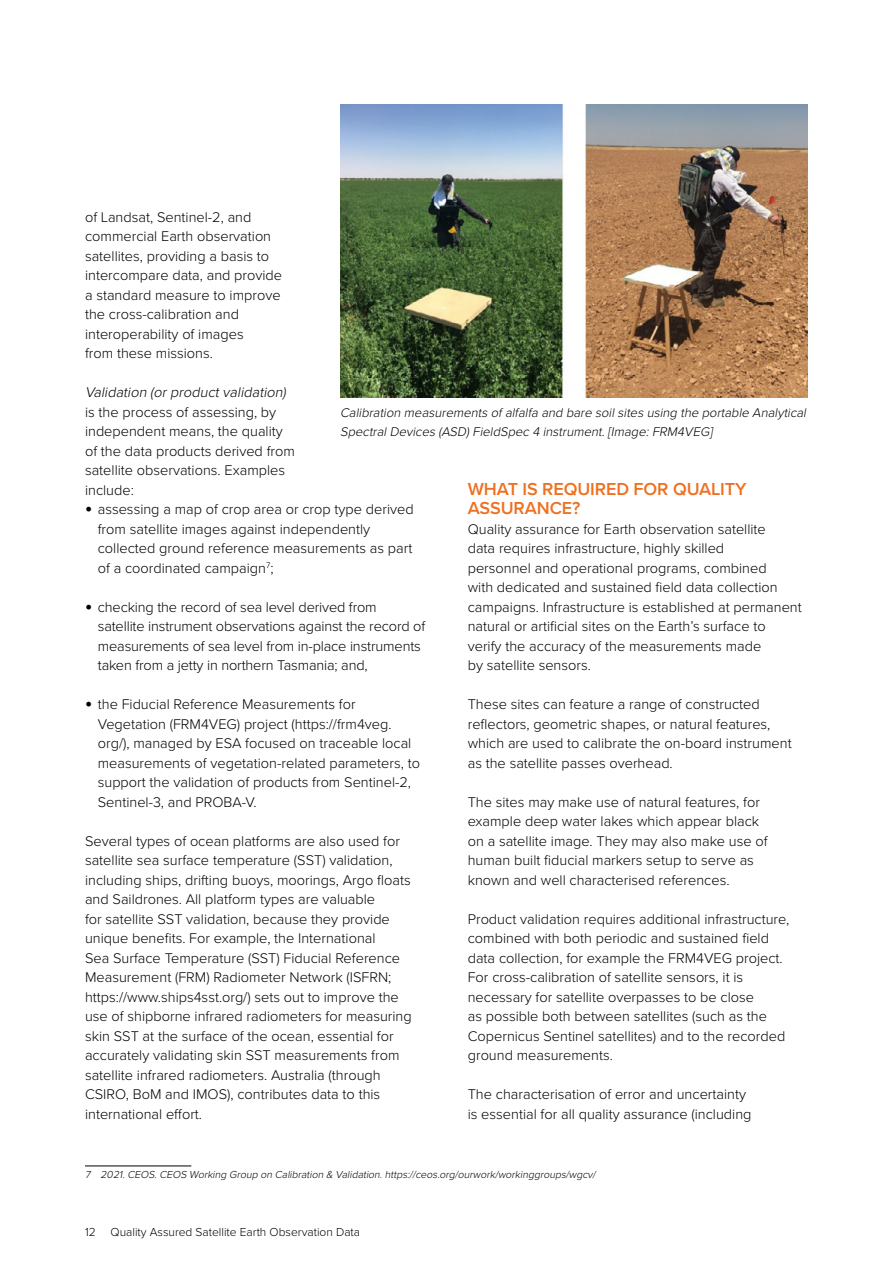
<style>
.page{position:relative;width:893px;height:1263px;background:#fff}
.page>*{position:absolute;margin:0;border:0;box-sizing:border-box;transform-origin:0 0}
.t1{font:600 18px/19.5px "Proxima Nova";letter-spacing:-.005em;color:#ef7020}
.t2{font:300 14.55px/19.5px "Proxima Nova";color:#000}
.t3{font:italic 300 14.55px "Proxima Nova";color:#000}
.t4{font:italic 300 13.05px/19.5px "Proxima Nova";color:#000}
.t5{font:300 12px "Proxima Nova";color:#000}
.t6{font:italic 300 10.5px "Proxima Nova";color:#000}
.s1{font-family:"Gill Sans";font-weight:700}
</style>
<div class="page">
<hr style="left:85px;top:1166px;width:106px;height:1px;background:#000">
<img style="left:340px;top:105px;width:468px;height:292px">
<p class="t2" style="left:85px;top:206px;width:199px">of Landsat, Sentinel-2, and commercial Earth observation satellites, providing a basis to intercompare data, and provide a standard measure to improve the cross-calibration and interoperability of images<br>from these missions.</p>
<p class="t3" style="left:85px;top:381px;width:206px">Validation (orproductvalidation)</p>
<p class="t2" style="left:85px;top:401px;width:211px">is the process of assessing, by independent means, the quality of the data products derived from satellite observations. Examples include:</p>
<p class="t2" style="left:98px;top:499px;width:317px;text-indent:-13px"><span class="s1">•</span> assessing a map of crop area or crop type derived from satellite images against independently collected ground reference measurements as part of a coordinated campaign<sup>7</sup>;</p>
<p class="t2" style="left:98px;top:596px;width:329px;text-indent:-13px"><span class="s1">•</span> checking the record of sea level derived from satellite instrument observations against the record of measurements of sea level from in-place instruments taken from a jetty in northern Tasmania; and,</p>
<p class="t2" style="left:98px;top:694px;width:324px;text-indent:-13px"><span class="s1">•</span> the Fiducial Reference Measurements for Vegetation (FRM4VEG) project (https://frm4veg. org/), managed by ESA focused on traceable local measurements of vegetation-related parameters, to support the validation of products from Sentinel-2, Sentinel-3, and PROBA-V.</p>
<p class="t2" style="left:85px;top:830px;width:328px">Several types of ocean platforms are also used for satellite sea surface temperature (SST) validation, including ships, drifting buoys, moorings, Argo floats and Saildrones. All platform types are valuable<br>for satellite SST validation, because they provide unique benefits. For example, the International<br>Sea Surface Temperature (SST) Fiducial Reference Measurement (FRM) Radiometer Network (ISFRN; https://www.ships4sst.org/) sets out to improve the use of shipborne infrared radiometers for measuring skin SST at the surface of the ocean, essential for accurately validating skin SST measurements from satellite infrared radiometers. Australia (through CSIRO, BoM and IMOS), contributes data to this international effort.</p>
<p class="t4" style="left:340px;top:402px;width:471px">Calibration measurements ofalfalfa and bare soilsites using the portable Analytical<br>SpectralDevices (ASD)FieldSpec 4 instrument.[Image:FRM4VEG]</p>
<p class="t1" style="left:468px;top:478px;width:280px">WHAT IS REQUIRED FOR QUALITY<br>ASSURANCE?</p>
<p class="t2" style="left:468px;top:518px;width:335px">Quality assurance for Earth observation satellite<br>data requires infrastructure, highly skilled<br>personnel and operational programs, combined<br>with dedicated and sustained field data collection campaigns. Infrastructure is established at permanent natural or artificial sites on the Earth’s surface to verify the accuracy of the measurements made<br>by satellite sensors.</p>
<p class="t2" style="left:468px;top:694px;width:325px">These sites can feature a range of constructed reflectors, geometric shapes, or natural features, which are used to calibrate the on-board instrument as the satellite passes overhead.</p>
<p class="t2" style="left:468px;top:791px;width:301px">The sites may make use of natural features, for example deep water lakes which appear black on a satellite image. They may also make use of human built fiducial markers setup to serve as known and well characterised references.</p>
<p class="t2" style="left:468px;top:908px;width:323px">Product validation requires additional infrastructure, combined with both periodic and sustained field data collection, for example the FRM4VEG project.<br>For cross-calibration of satellite sensors, it is necessary for satellite overpasses to be close<br>as possible both between satellites (such as the Copernicus Sentinel satellites) and to the recorded ground measurements.</p>
<p class="t2" style="left:468px;top:1084px;width:285px">The characterisation of error and uncertainty is essential for all quality assurance (including</p>
<p class="t6" style="left:85px;top:1166px;width:515px">7 2021.CEOS.CEOS Working Group on Calibration &amp; Validation.https://ceos.org/ourwork/workinggroups/wgcv/</p>
<p class="t5" style="left:85px;top:1223px;width:277px">12 Quality Assured Satellite Earth Observation Data</p>
</div>
